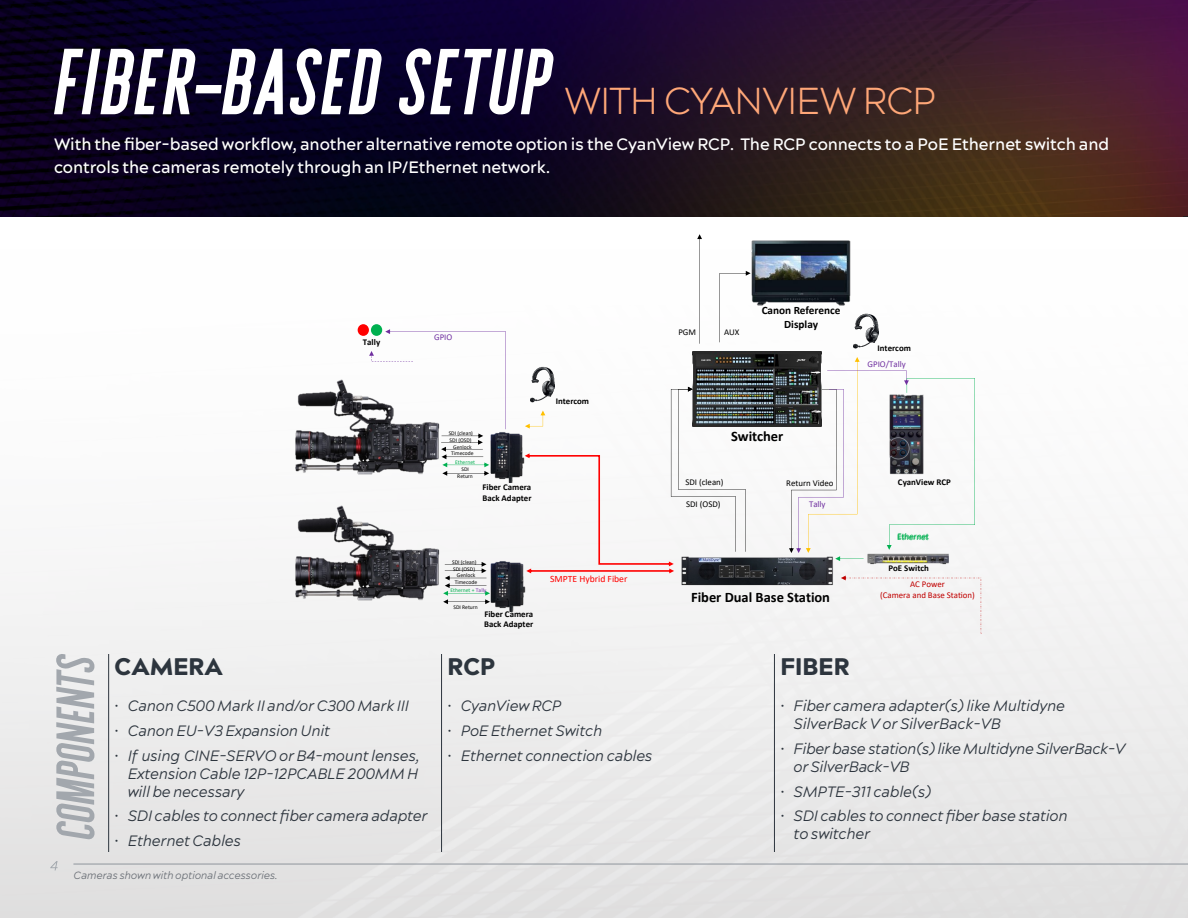
<style>
.page{position:relative;width:1188px;height:918px;background:#fff}
.page>*{position:absolute;margin:0;border:0;box-sizing:border-box;transform-origin:0 0}
.t1{font:87px "Sydney Sans Serif";letter-spacing:-.01em;color:#fff}
.t2{font:50.25px "Sydney Sans Serif";letter-spacing:-.035em;color:#a2a7ad}
.t3{font:300 37.5px "Acherus Grotesque";letter-spacing:-.035em;color:#ffa778}
.t4{font:900 24px "Acherus Grotesque";color:#2d353e}
.Header_description_c{font:500 16.5px/22.5px "Acherus Grotesque";letter-spacing:-.01em;color:#fff}
.t5{font:italic 15px/18px "Acherus Grotesque";letter-spacing:-.02em;color:#2d353e}
.t6{font:700 14.55px "Calibri";letter-spacing:-.005em;color:#000}
.t7{font:700 11.25px/13.6px "Calibri";color:#000;text-align:center}
.basic_copy{font:italic 10.5px "Acherus Grotesque";letter-spacing:-.02em;color:#6c7178}
.t8{font:9.6px "Calibri";color:#f00}
.t9{font:700 8.85px/10.5px "Calibri";letter-spacing:-.005em;color:#000}
.t10{font:8.85px "Calibri";color:#000}
.t11{font:8.85px "Calibri";color:#c00000}
.t12{font:8.85px "Calibri";color:#7030a0}
.t13{font:8.85px "Calibri";color:#00b050}
.t14{font:5.7px/6.6px "Calibri";letter-spacing:.005em;color:#000;text-align:center}
.t15{font:5.7px "Calibri";color:#00b050}
.s1{color:#00b050}
.s2{color:#7030a0}
.s3{font-weight:400;color:#c00000}
</style>
<div class="page">
<img style="left:0;top:273px;width:1188px;height:645px">
<hr style="left:73px;top:864px;width:1115px;height:1px;background:#8f959d">
<svg style="left:50px;top:861px;width:8px;height:9px"></svg>
<img style="left:0;top:0;width:1188px;height:217px">
<hr style="left:108px;top:654px;width:1px;height:36px;background:#2d353e">
<hr style="left:441px;top:654px;width:1px;height:36px;background:#2d353e">
<hr style="left:774px;top:654px;width:1px;height:36px;background:#2d353e">
<hr style="left:108px;top:690px;width:1px;height:162px;background:#2d353e">
<hr style="left:441px;top:690px;width:1px;height:162px;background:#2d353e">
<hr style="left:774px;top:690px;width:1px;height:162px;background:#2d353e">
<img style="left:680px;top:555px;width:154px;height:31px">
<img style="left:486px;top:429px;width:39px;height:54px">
<img style="left:530px;top:361px;width:25px;height:26px">
<img style="left:854px;top:308px;width:25px;height:49px">
<img style="left:487px;top:558px;width:39px;height:54px">
<img style="left:270px;top:362px;width:194px;height:126px">
<img style="left:270px;top:488px;width:194px;height:130px">
<img style="left:693px;top:351px;width:128px;height:76px">
<div style="left:358px;top:324px;width:11px;height:12px;background:#f00;border-radius:50%"></div>
<div style="left:371px;top:324px;width:11px;height:12px;background:#00b050;border-radius:50%"></div>
<svg style="left:525px;top:387px;width:221px;height:186px"></svg>
<img style="left:751px;top:240px;width:101px;height:84px">
<svg style="left:697px;top:234px;width:5px;height:110px"></svg>
<svg style="left:720px;top:271px;width:31px;height:71px"></svg>
<img style="left:864px;top:561px;width:87px;height:15px">
<div style="left:841px;top:576px;width:141px;height:57px;background:#f3f3f3"></div>
<svg style="left:369px;top:329px;width:137px;height:147px"></svg>
<svg style="left:443px;top:562px;width:47px;height:42px"></svg>
<svg style="left:789px;top:357px;width:186px;height:204px"></svg>
<p class="t1" style="left:54px;top:32px;width:501px">FIBER-BASED SETUP</p>
<p class="t3" style="left:565px;top:77px;width:373px">WITH CYANVIEW RCP</p>
<p class="Header_description_c" style="left:54px;top:133px;width:1057px">With the fiber-based workflow, another alternative remote option is the CyanView RCP. The RCP connects to a PoE Ethernet switch and controls the cameras remotely through an IP/Ethernet network.</p>
<p class="t9" style="left:363px;top:337px;width:19px">Tally</p>
<p class="t12" style="left:434px;top:331px;width:20px">GPIO</p>
<p class="t14" style="left:449px;top:430px;width:26px">SDI (clean)</p>
<p class="t14" style="left:453px;top:443px;width:20px">Genlock</p>
<p class="t14" style="left:450px;top:436px;width:23px">SDI (OSD)</p>
<p class="t14" style="left:451px;top:450px;width:24px">Timecode</p>
<p class="t14" style="left:455px;top:459px;width:22px"><span class="s1">Ethernet<br></span>SDI<br>Return</p>
<p class="t9" style="left:482px;top:482px;width:51px">Fiber Camera<br>Back Adapter</p>
<p class="t9" style="left:556px;top:396px;width:35px">Intercom</p>
<p class="t14" style="left:452px;top:558px;width:26px">SDI (clean)</p>
<p class="t14" style="left:457px;top:572px;width:20px">Genlock</p>
<p class="t14" style="left:453px;top:565px;width:23px">SDI (OSD)</p>
<p class="t14" style="left:455px;top:578px;width:24px">Timecode</p>
<p class="t15" style="left:450px;top:586px;width:38px">Ethernet + <span class="s2">Tally</span></p>
<p class="t14" style="left:453px;top:604px;width:26px">SDI Return</p>
<p class="t9" style="left:484px;top:609px;width:51px">Fiber Camera<br>Back Adapter</p>
<p class="t8" style="left:550px;top:572px;width:79px">SMPTE Hybrid Fiber</p>
<p class="t10" style="left:678px;top:326px;width:19px">PGM</p>
<p class="t10" style="left:724px;top:326px;width:17px">AUX</p>
<p class="t7" style="left:762px;top:303px;width:80px">Canon Reference<br>Display</p>
<p class="t6" style="left:731px;top:426px;width:54px">Switcher</p>
<p class="t10" style="left:685px;top:476px;width:40px">SDI (clean)</p>
<p class="t10" style="left:686px;top:497px;width:36px">SDI (OSD)</p>
<p class="t10" style="left:786px;top:477px;width:49px">Return Video</p>
<p class="t12" style="left:809px;top:498px;width:18px">Tally</p>
<p class="t6" style="left:691px;top:587px;width:140px">Fiber Dual Base Station</p>
<p class="t9" style="left:878px;top:343px;width:35px">Intercom</p>
<p class="t12" style="left:868px;top:358px;width:40px">GPIO/Tally</p>
<p class="t9" style="left:898px;top:477px;width:55px">CyanView RCP</p>
<p class="t13" style="left:898px;top:530px;width:33px">Ethernet</p>
<p class="t9" style="left:910px;top:559px;width:36px;line-height:16.5px;text-indent:-22px">PoE Switch<br><span class="s3">AC Power</span></p>
<p class="t11" style="left:880px;top:588px;width:96px">(Camera and Base Station)</p>
<p class="t2" style="left:47px;top:839px;width:187px;rotate:-90deg">COMPONENTS</p>
<p class="t4" style="left:115px;top:651px;width:110px">CAMERA</p>
<p class="t4" style="left:448px;top:651px;width:49px">RCP</p>
<p class="t4" style="left:780px;top:651px;width:71px">FIBER</p>
<p class="t5" style="left:794px;top:696px;width:273px;text-indent:-14px">• Fiber camera adapter(s) like Multidyne<br>SilverBack V or SilverBack-VB</p>
<p class="t5" style="left:794px;top:739px;width:333px;text-indent:-14px">• Fiber base station(s) like Multidyne SilverBack-V or SilverBack-VB</p>
<p class="t5" style="left:780px;top:782px;width:153px">• SMPTE-311 cable(s)</p>
<p class="t5" style="left:794px;top:806px;width:276px;text-indent:-14px">• SDI cables to connect fiber base station to switcher</p>
<p class="t5" style="left:448px;top:696px;width:116px">• CyanView RCP</p>
<p class="t5" style="left:448px;top:721px;width:157px">• PoE Ethernet Switch</p>
<p class="t5" style="left:448px;top:746px;width:207px">• Ethernet connection cables</p>
<p class="t5" style="left:115px;top:696px;width:296px">• Canon C500 Mark II and/or C300 Mark III</p>
<p class="t5" style="left:115px;top:721px;width:217px">• Canon EU-V3 Expansion Unit</p>
<p class="t5" style="left:128px;top:746px;width:294px;text-indent:-14px">• If using CINE-SERVO or B4-mount lenses,<br>Extension Cable 12P-12PCABLE 200MM H will be necessary</p>
<p class="t5" style="left:115px;top:806px;width:315px">• SDI cables to connect fiber camera adapter</p>
<p class="t5" style="left:115px;top:831px;width:128px">• Ethernet Cables</p>
<p class="basic_copy" style="left:74px;top:869px;width:206px">Cameras shown with optional accessories.</p>
</div>
